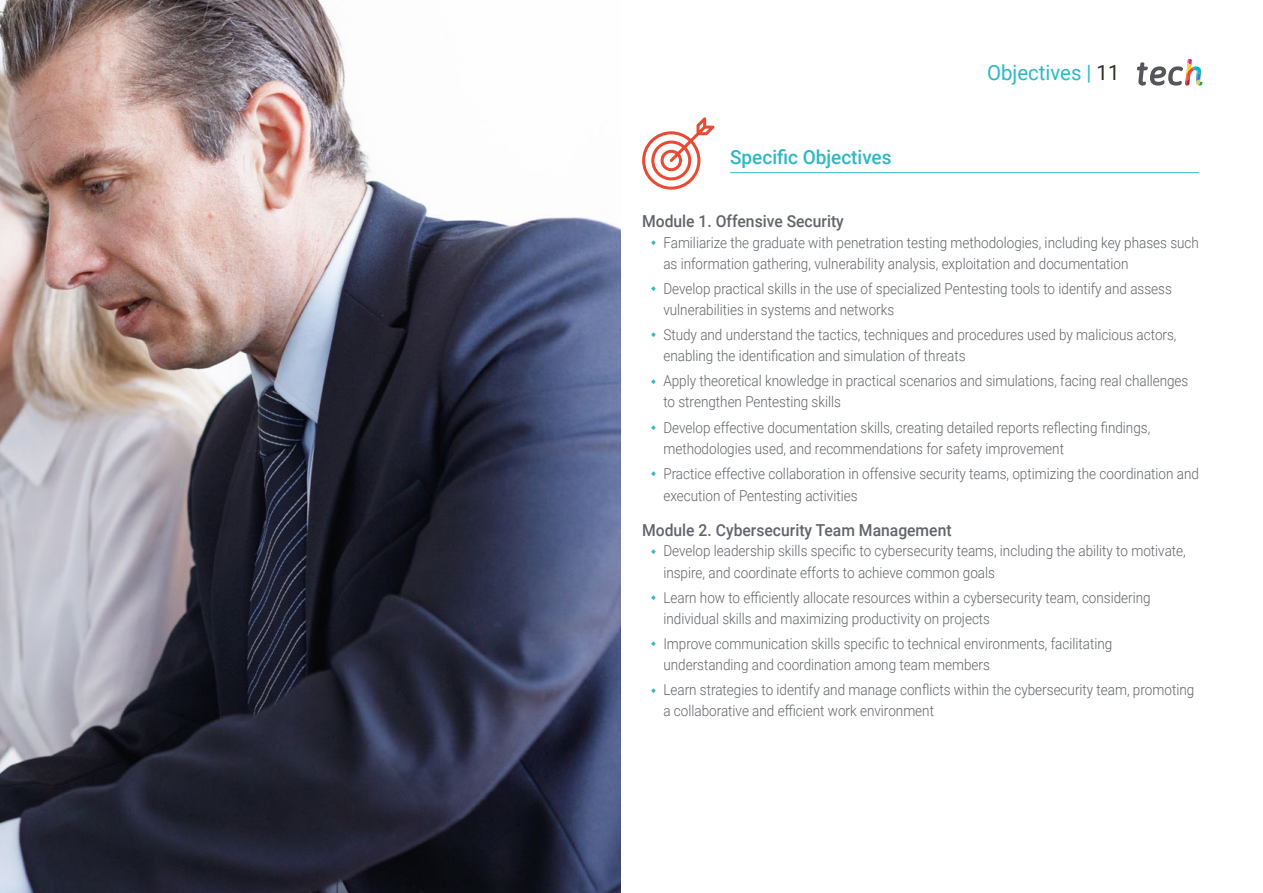
<style>
.page{position:relative;width:1263px;height:893px;background:#fff}
.page>*{position:absolute;margin:0;border:0;box-sizing:border-box;transform-origin:0 0}
.t1{font:21px "Roboto";color:#2db8c5}
.t2{font:500 19.5px "Roboto";color:#2db8c5}
.t3{font:500 16.5px "Roboto";color:#61646a;scale:.95 1}
.t4{font:300 15px/21px "Roboto";color:#61646a;scale:.9 1}
.s1{color:#312e20}
</style>
<div class="page">
<hr style="left:730px;top:172px;width:469px;height:1px;background:#2db8c5">
<svg style="left:642px;top:117px;width:72px;height:73px"></svg>
<img style="left:0;top:0;width:621px;height:893px">
<svg style="left:1137px;top:59px;width:65px;height:27px"></svg>
<h2 class="t2" style="left:730px;top:144px;width:163px">Specific Objectives</h2>
<h1 class="t1" style="left:987px;top:57px;width:134px">Objectives | <span class="s1">11</span></h1>
<p class="t3" style="left:642px;top:209px;width:214px">Module 1. Offensive Security</p>
<p class="t4" style="left:663px;top:231px;width:596px">Familiarize the graduate with penetration testing methodologies, including key phases such as information gathering, vulnerability analysis, exploitation and documentation</p>
<p class="t4" style="left:663px;top:277px;width:566px">Develop practical skills in the use of specialized Pentesting tools to identify and assess vulnerabilities in systems and networks</p>
<p class="t4" style="left:663px;top:324px;width:572px">Study and understand the tactics, techniques and procedures used by malicious actors, enabling the identification and simulation of threats</p>
<p class="t4" style="left:663px;top:370px;width:585px">Apply theoretical knowledge in practical scenarios and simulations, facing real challenges to strengthen Pentesting skills</p>
<p class="t4" style="left:663px;top:416px;width:542px">Develop effective documentation skills, creating detailed reports reflecting findings, methodologies used, and recommendations for safety improvement</p>
<p class="t4" style="left:663px;top:462px;width:597px;line-height:22.5px">Practice effective collaboration in offensive security teams, optimizing the coordination and execution of Pentesting activities</p>
<p class="t3" style="left:642px;top:518px;width:327px">Module 2. Cybersecurity Team Management</p>
<p class="t4" style="left:663px;top:540px;width:582px">Develop leadership skills specific to cybersecurity teams, including the ability to motivate, inspire, and coordinate efforts to achieve common goals</p>
<p class="t4" style="left:663px;top:586px;width:543px">Learn how to efficiently allocate resources within a cybersecurity team, considering individual skills and maximizing productivity on projects</p>
<p class="t4" style="left:663px;top:633px;width:500px">Improve communication skills specific to technical environments, facilitating understanding and coordination among team members</p>
<p class="t4" style="left:663px;top:679px;width:591px">Learn strategies to identify and manage conflicts within the cybersecurity team, promoting a collaborative and efficient work environment</p>
</div>
